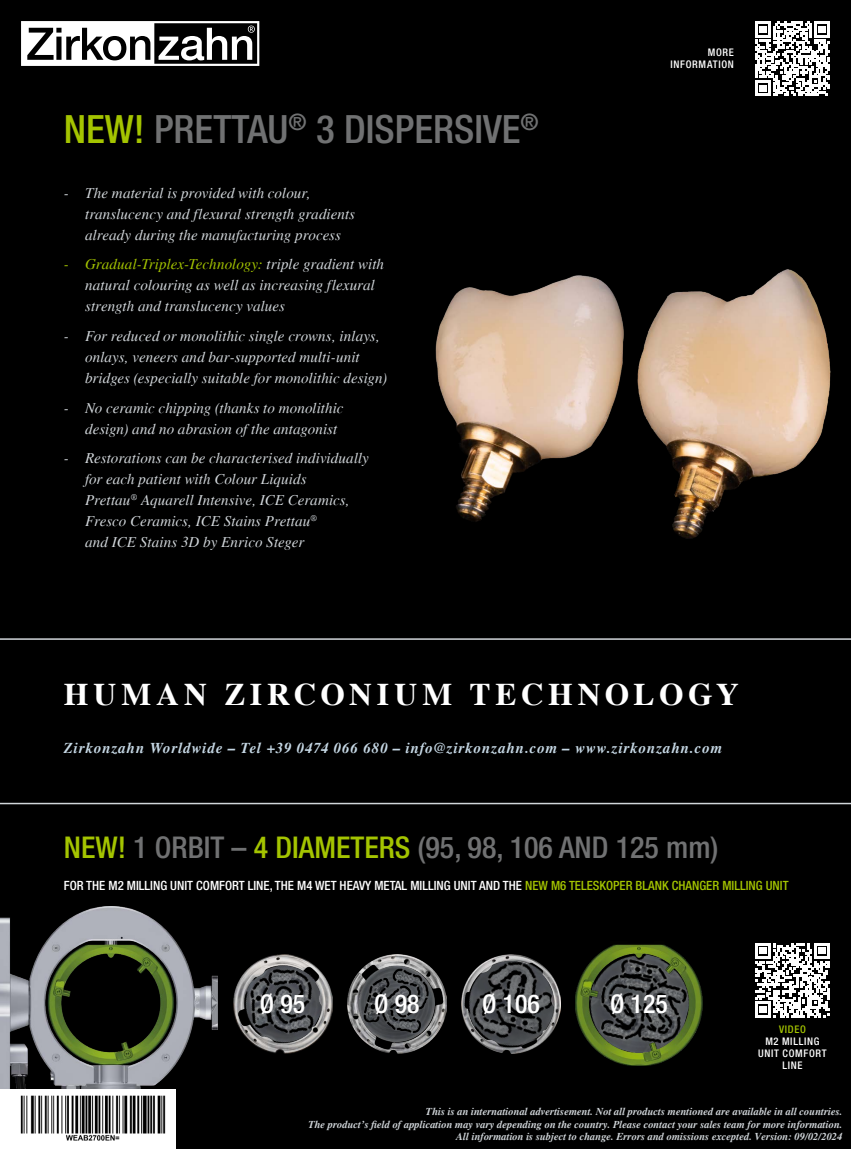
<style>
.page{position:relative;width:851px;height:1149px;background:#fff}
.page>*{position:absolute;margin:0;border:0;box-sizing:border-box;transform-origin:0 0}
.t1{font:500 condensed 39px "Helvetica Neue LT Std";color:#707172}
.t2{font:700 31.5px "Times";letter-spacing:.145em;color:#fff}
.t3{font:500 condensed 30px "Helvetica Neue LT Std";color:#707172}
.t4{font:500 condensed 25.8px "Helvetica Neue LT Std";color:#fff}
.t5{font:italic 15px/21px "Times";letter-spacing:.005em;color:#d1d6da}
.t6{font:italic 700 15px "Times";letter-spacing:.06em;color:#c5d7e4}
.t7{font:500 condensed 12.75px "Helvetica Neue LT Std";color:#fff}
.t8{font:italic 700 10.5px/12.6px "Times";color:#d1d6da;text-align:right}
.t9{font:500 condensed 10.5px/12px "Helvetica Neue LT Std";letter-spacing:.065em;color:#fff;text-align:center}
.t10{font:500 condensed 10.5px "Helvetica Neue LT Std";letter-spacing:.065em;color:#a4c400}
.s1{color:#a4c400}
</style>
<div class="page">
<div style="left:0;top:0;width:850px;height:1148px;background:#000"></div>
<svg style="left:0;top:638px;width:850px;height:166px"></svg>
<svg style="left:21px;top:21px;width:238px;height:45px"></svg>
<div style="left:108px;top:40px;width:13px;height:16px;background:#fff;border-radius:50%"></div>
<img style="left:0;top:906px;width:218px;height:183px">
<img style="left:461px;top:954px;width:99px;height:98px">
<img style="left:233px;top:954px;width:99px;height:98px">
<img style="left:347px;top:954px;width:99px;height:98px">
<img style="left:575px;top:944px;width:127px;height:121px">
<img style="left:435px;top:269px;width:396px;height:270px">
<div style="left:0;top:1089px;width:175px;height:59px;background:#fff"></div>
<img style="left:20px;top:1095px;width:146px;height:45px">
<svg style="left:755px;top:21px;width:74px;height:75px"></svg>
<svg style="left:755px;top:943px;width:74px;height:74px"></svg>
<h1 class="t1" style="left:64px;top:106px;width:476px"><span class="s1">NEW!</span> PRETTAU<sup>®</sup> 3 DISPERSIVE<sup>®</sup></h1>
<p class="t5" style="left:85px;top:182px;width:271px;text-indent:-21px">- The material is provided with colour, translucency and flexural strength gradients already during the manufacturing process</p>
<p class="t5" style="left:85px;top:254px;width:300px;text-indent:-21px"><span class="s1">- Gradual-Triplex-Technology:</span> triple gradient with natural colouring as well as increasing flexural strength and translucency values</p>
<p class="t5" style="left:85px;top:325px;width:303px;text-indent:-21px">- For reduced or monolithic single crowns, inlays, onlays, veneers and bar-supported multi-unit bridges (especially suitable for monolithic design)</p>
<p class="t5" style="left:85px;top:397px;width:260px;text-indent:-21px">- No ceramic chipping (thanks to monolithic design) and no abrasion of the antagonist</p>
<p class="t5" style="left:85px;top:447px;width:285px;text-indent:-21px">- Restorations can be characterised individually for each patient with Colour Liquids<br>Prettau<sup>®</sup> Aquarell Intensive, ICE Ceramics, Fresco Ceramics, ICE Stains Prettau<sup>®<br></sup>and ICE Stains 3D by Enrico Steger</p>
<p class="t9" style="left:670px;top:46px;width:65px;text-align:right">MORE<br>INFORMATION</p>
<h2 class="t2" style="left:64px;top:675px;width:676px">HUMAN ZIRCONIUM TECHNOLOGY</h2>
<p class="t6" style="left:64px;top:738px;width:660px">Zirkonzahn Worldwide – Tel +39 0474 066 680 – info@zirkonzahn.com – www.zirkonzahn.com</p>
<h3 class="t3" style="left:64px;top:828px;width:656px"><span class="s1">NEW!</span> 1 ORBIT – <span class="s1">4 DIAMETERS</span> (95, 98, 106 AND 125 mm)</h3>
<p class="t7" style="left:64px;top:877px;width:726px">FOR THE M2 MILLING UNIT COMFORT LINE, THE M4 WET HEAVY METAL MILLING UNIT AND THE <span class="s1">NEW M6 TELESKOPER BLANK CHANGER MILLING UNIT</span></p>
<h3 class="t4" style="left:260px;top:987px;width:47px">Ø 95</h3>
<h3 class="t4" style="left:374px;top:987px;width:47px">Ø 98</h3>
<h3 class="t4" style="left:482px;top:987px;width:59px">Ø 106</h3>
<h3 class="t4" style="left:610px;top:987px;width:59px">Ø 125</h3>
<p class="t10" style="left:778px;top:1023px;width:28px">VIDEO</p>
<p class="t9" style="left:758px;top:1035px;width:70px">M2 MILLING<br>UNIT COMFORT<br>LINE</p>
<p class="t8" style="left:308px;top:1105px;width:535px">This is an international advertisement. Not all products mentioned are available in all countries.<br>The product’s field of application may vary depending on the country. Please contact your sales team for more information.<br>All information is subject to change. Errors and omissions excepted. Version: 09/02/2024</p>
</div>
